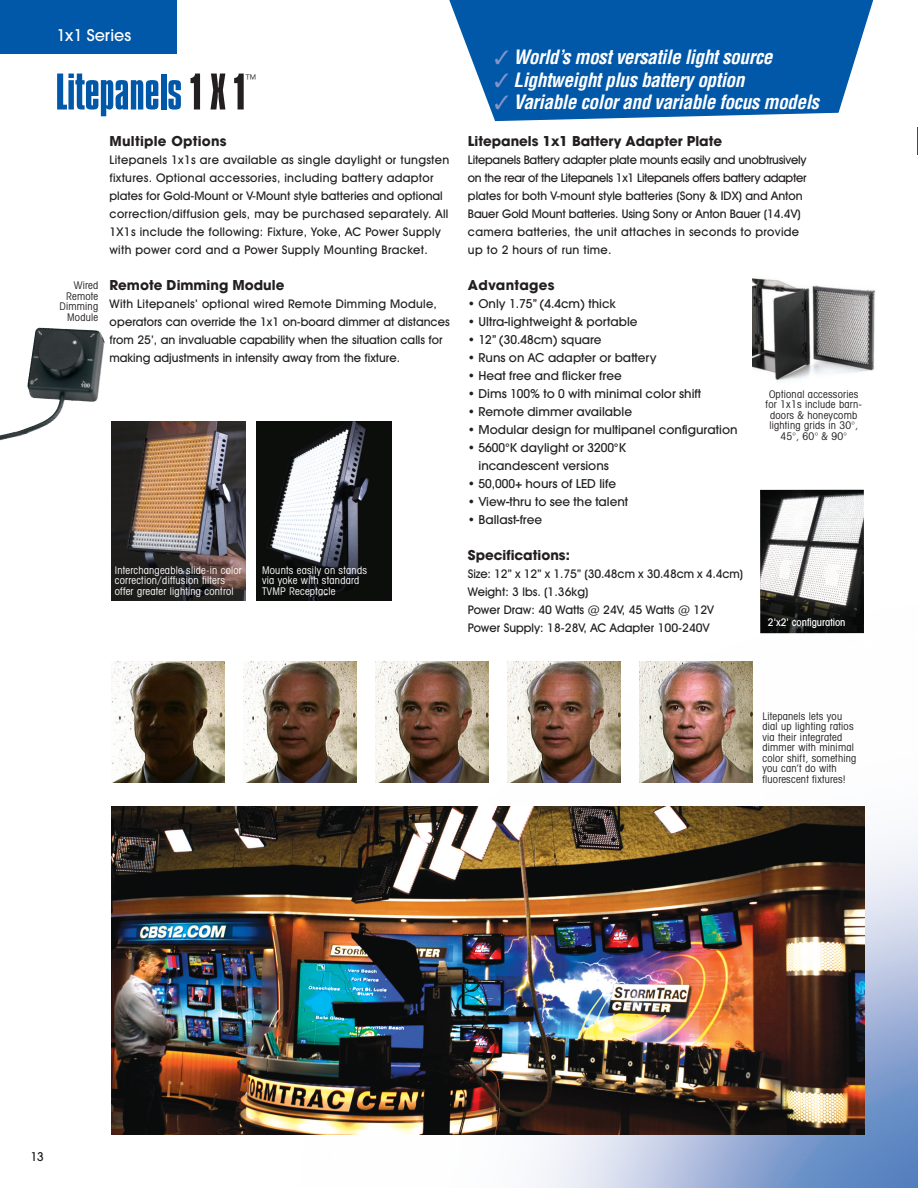
<style>
.page{position:relative;width:918px;height:1188px;background:#fff}
.page>*{position:absolute;margin:0;border:0;box-sizing:border-box;transform-origin:0 0}
.t1{font:54px "Compacta";color:#0157a8}
.t2{font:italic 700 condensed 19.35px "Helvetica";letter-spacing:-.02em;color:#fff}
.t3{font:500 15.9px "Avant Garde";color:#fff}
.t4{font:700 13.5px "Avant Garde";color:#231f20}
.t5{font:700 13.5px "Avant Garde";letter-spacing:.02em;color:#231f20}
.t6{font:12.9px "Compacta";color:#231f20}
.t7{font:500 12px/18px "Avant Garde IT Cby BT";color:#231f20}
.t8{font:500 12px/18px "Avant Garde";color:#231f20;text-align:center}
.t9{font:500 12px/18px "Avant Garde IT Cby BT";letter-spacing:.025em;color:#231f20}
.t10{font:condensed 10.5px/10.5px "Avant Garde IT Cby BT";letter-spacing:.025em;color:#231f20;text-align:center}
.t11{font:condensed 10.5px/10.5px "Avant Garde IT Cby BT";letter-spacing:.025em;color:#fff}
.t12{font:500 condensed 10.5px "Avant Garde";color:#fff}
.s1{color:#231f20}
.s2{color:#8295cb}
</style>
<div class="page">
<img style="left:371px;top:556px;width:547px;height:632px">
<svg style="left:917px;top:127px;width:1px;height:28px"></svg>
<div style="left:0;top:0;width:177px;height:54px;background:#0157a8"></div>
<img style="left:256px;top:422px;width:135px;height:178px">
<img style="left:111px;top:422px;width:135px;height:178px">
<img style="left:753px;top:278px;width:122px;height:105px">
<img style="left:6px;top:400px;width:76px;height:39px">
<img style="left:760px;top:490px;width:104px;height:143px">
<svg style="left:449px;top:0;width:425px;height:121px;background:#216cb3"></svg>
<img style="left:111px;top:807px;width:753px;height:328px">
<img style="left:111px;top:662px;width:113px;height:121px">
<img style="left:243px;top:662px;width:113px;height:121px">
<img style="left:375px;top:662px;width:113px;height:121px">
<img style="left:507px;top:662px;width:113px;height:121px">
<img style="left:639px;top:662px;width:113px;height:121px">
<h3 class="t3" style="left:56px;top:30px;width:76px">1x1 Series</h3>
<h1 class="t1" style="left:56px;top:74px;width:192px">Litepanels <span class="s1">1 X 1</span></h1>
<p class="t6" style="left:245px;top:74px;width:12px">™</p>
<p class="t10" style="left:60px;top:281px;width:40px;text-align:right">Wired<br>Remote<br>Dimming<br>Module</p>
<p class="t5" style="left:109px;top:136px;width:119px">Multiple Options</p>
<p class="t9" style="left:109px;top:152px;width:341px">Litepanels 1x1s are available as single daylight or tungsten fixtures. Optional accessories, including battery adaptor plates for Gold-Mount or V-Mount style batteries and optional correction/diffusion gels, may be purchased separately. All 1X1s include the following: Fixture, Yoke, AC Power Supply with power cord and a Power Supply Mounting Bracket.</p>
<p class="t4" style="left:109px;top:280px;width:176px">Remote Dimming Module</p>
<p class="t7" style="left:109px;top:296px;width:342px">With Litepanels’ optional wired Remote Dimming Module, operators can override the 1x1 on-board dimmer at distances from 25’, an invaluable capability when the situation calls for making adjustments in intensity away from the fixture.</p>
<p class="t11" style="left:115px;top:566px;width:129px">Interchangeable slide-in color correction/diffusion filters offer greater lighting control</p>
<p class="t11" style="left:262px;top:566px;width:106px">Mounts easily on stands via yoke with standard<br>TVMP Receptacle</p>
<h2 class="t2" style="left:495px;top:46px;width:279px"><span class="s2">✓</span> World’s most versatile light source</h2>
<h2 class="t2" style="left:495px;top:69px;width:251px"><span class="s2">✓</span> Lightweight plus battery option</h2>
<h2 class="t2" style="left:495px;top:91px;width:326px"><span class="s2">✓</span> Variable color and variable focus models</h2>
<p class="t4" style="left:468px;top:136px;width:256px">Litepanels 1x1 Battery Adapter Plate</p>
<p class="t7" style="left:468px;top:152px;width:340px">Litepanels Battery adapter plate mounts easily and unobtrusively on the rear of the Litepanels 1x1 Litepanels offers battery adapter plates for both V-mount style batteries (Sony &amp; IDX) and Anton Bauer Gold Mount batteries. Using Sony or Anton Bauer (14.4V) camera batteries, the unit attaches in seconds to provide up to 2 hours of run time.</p>
<p class="t5" style="left:468px;top:280px;width:88px">Advantages</p>
<p class="t8" style="left:468px;top:296px;width:149px">• Only 1.75” (4.4cm) thick</p>
<p class="t8" style="left:468px;top:314px;width:171px">• Ultra-lightweight &amp; portable</p>
<p class="t8" style="left:468px;top:332px;width:135px">• 12” (30.48cm) square</p>
<p class="t8" style="left:468px;top:350px;width:190px">• Runs on AC adapter or battery</p>
<p class="t8" style="left:468px;top:368px;width:155px">• Heat free and flicker free</p>
<p class="t8" style="left:468px;top:386px;width:235px">• Dims 100% to 0 with minimal color shift</p>
<p class="t8" style="left:468px;top:404px;width:166px">• Remote dimmer available</p>
<p class="t8" style="left:468px;top:422px;width:271px">• Modular design for multipanel configuration</p>
<p class="t8" style="left:468px;top:440px;width:160px">• 5600°K daylight or 3200°K incandescent versions</p>
<p class="t8" style="left:468px;top:476px;width:150px">• 50,000+ hours of LED life</p>
<p class="t8" style="left:468px;top:494px;width:162px">• View-thru to see the talent</p>
<p class="t8" style="left:468px;top:512px;width:76px">• Ballast-free</p>
<p class="t4" style="left:468px;top:551px;width:103px">Specifications:</p>
<p class="t7" style="left:468px;top:566px;width:277px">Size: 12” x 12” x 1.75” (30.48cm x 30.48cm x 4.4cm)<br>Weight: 3 lbs. (1.36kg)<br>Power Draw: 40 Watts @ 24V, 45 Watts @ 12V Power Supply: 18-28V, AC Adapter 100-240V</p>
<p class="t10" style="left:766px;top:389px;width:98px">Optional accessories for 1x1s include barn&shy;doors &amp; honeycomb lighting grids in 30°,<br>45°, 60° &amp; 90°</p>
<p class="t12" style="left:768px;top:618px;width:79px">2'x2' configuration</p>
<p class="t10" style="left:762px;top:712px;width:95px;text-align:left">Litepanels lets you dial up lighting ratios via their integrated dimmer with minimal color shift, something you can’t do with fluorescent fixtures!</p>
<p class="t8" style="left:31px;top:1148px;width:15px">13</p>
</div>
